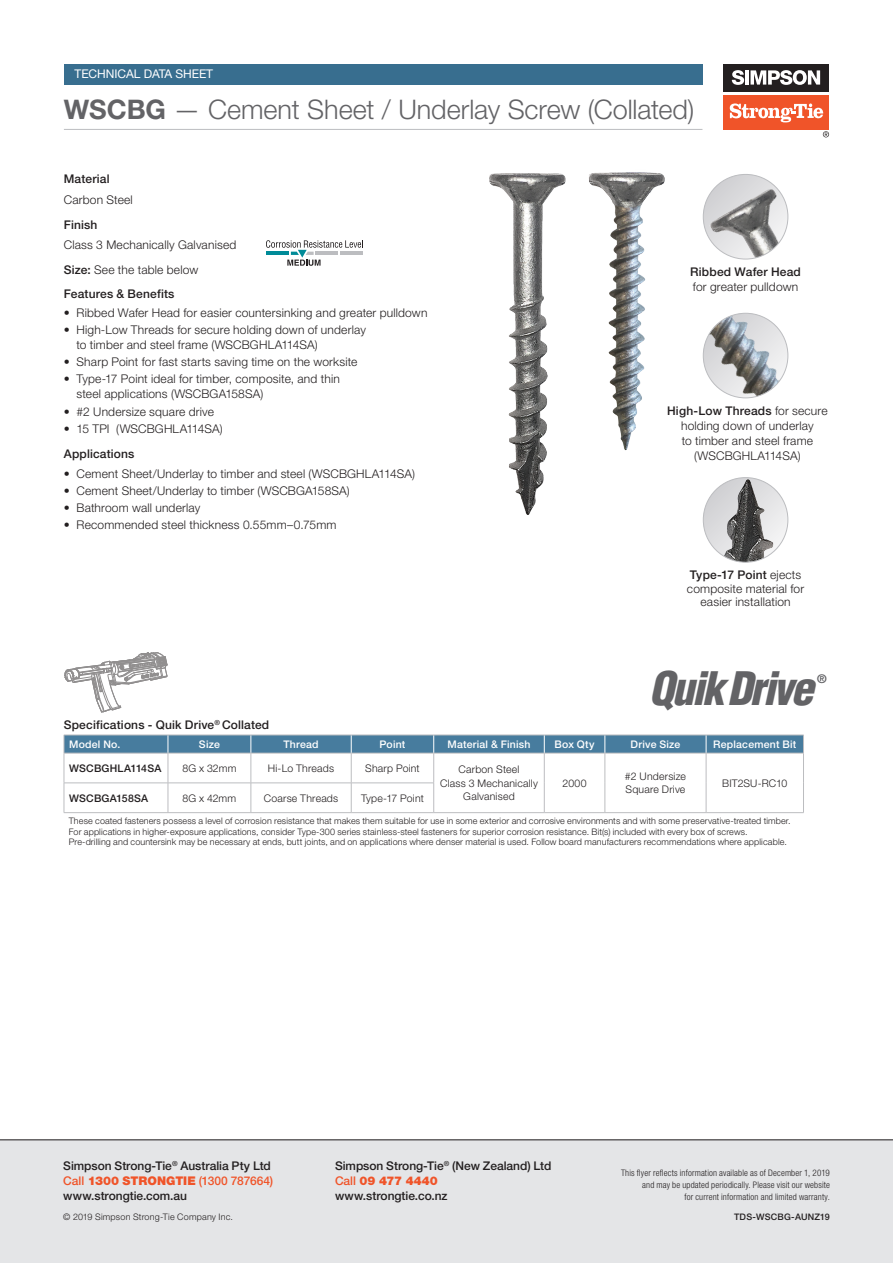
<style>
.page{position:relative;width:893px;height:1263px;background:#fff}
.page>*{position:absolute;margin:0;border:0;box-sizing:border-box;transform-origin:0 0}
.t1{font:italic 900 condensed 45px "Helvetica LT Std";letter-spacing:-.05em;color:#636366}
.t2{font:300 27px "Helvetica Neue LT Std";letter-spacing:-.005em;color:#636366}
.t3{font:300 12px/15px "Helvetica Neue LT Std";letter-spacing:.015em;color:#231f20}
.t4{font:500 12px/15px "Helvetica Neue LT Std";letter-spacing:.005em;color:#231f20}
.t5{font:12px "Helvetica Neue LT Std";letter-spacing:-.005em;color:#fff}
.t6{font:700 12px "Helvetica Neue LT Std";color:#636366}
.t7{font:300 10.5px/13.5px "Helvetica Neue LT Std";letter-spacing:.02em;color:#231f20;text-align:center}
.t8{font:500 10.5px "Helvetica Neue LT Std";letter-spacing:.02em;color:#fff}
.t9{font:500 10.5px "Helvetica Neue LT Std";letter-spacing:.02em;color:#231f20}
.t10{font:300 9px/10.5px "Helvetica Neue LT Std";letter-spacing:.015em;color:#231f20}
.t11{font:300 condensed 9px/12px "Helvetica Neue LT Std";letter-spacing:.015em;color:#231f20;text-align:right}
.t12{font:500 9px "Helvetica Neue LT Std";letter-spacing:.02em;color:#231f20}
.s1{font-weight:700}
.s2{font-weight:500}
.s3{color:#f05429}
.s4{font-weight:900;color:#f05429}
</style>
<div class="page">
<div style="left:64px;top:64px;width:638px;height:21px;background:#386e8f"></div>
<hr style="left:64px;top:129px;width:638px;height:1px;background:#bcbdc0">
<div style="left:723px;top:95px;width:106px;height:34px;background:#f05429"></div>
<div style="left:723px;top:64px;width:106px;height:28px;background:#231f20"></div>
<svg style="left:732px;top:70px;width:12px;height:15px"></svg>
<hr style="left:745px;top:70px;width:4px;height:15px;background:#fff">
<svg style="left:750px;top:70px;width:70px;height:15px"></svg>
<svg style="left:730px;top:103px;width:93px;height:19px"></svg>
<svg style="left:823px;top:131px;width:6px;height:6px"></svg>
<div style="left:0;top:1140px;width:893px;height:123px;background:#e4e5e7"></div>
<hr style="left:0;top:1139px;width:893px;height:1px;background:#231f20">
<svg style="left:64px;top:754px;width:739px;height:60px"></svg>
<hr style="left:168px;top:753px;width:1px;height:30px;background:#bcbdc0">
<hr style="left:251px;top:753px;width:1px;height:30px;background:#bcbdc0">
<hr style="left:351px;top:753px;width:1px;height:30px;background:#bcbdc0">
<hr style="left:433px;top:753px;width:1px;height:30px;background:#bcbdc0">
<hr style="left:544px;top:753px;width:1px;height:30px;background:#bcbdc0">
<hr style="left:605px;top:753px;width:1px;height:30px;background:#bcbdc0">
<hr style="left:706px;top:753px;width:1px;height:30px;background:#bcbdc0">
<hr style="left:803px;top:753px;width:1px;height:30px;background:#bcbdc0">
<hr style="left:64px;top:783px;width:104px;height:1px;background:#bcbdc0">
<hr style="left:168px;top:783px;width:83px;height:1px;background:#bcbdc0">
<svg style="left:168px;top:783px;width:1px;height:29px"></svg>
<hr style="left:251px;top:783px;width:100px;height:1px;background:#bcbdc0">
<svg style="left:251px;top:783px;width:1px;height:29px"></svg>
<hr style="left:351px;top:783px;width:83px;height:1px;background:#bcbdc0">
<svg style="left:351px;top:783px;width:1px;height:29px"></svg>
<svg style="left:433px;top:783px;width:1px;height:29px"></svg>
<svg style="left:544px;top:783px;width:1px;height:29px"></svg>
<svg style="left:605px;top:783px;width:1px;height:29px"></svg>
<svg style="left:706px;top:783px;width:1px;height:29px"></svg>
<svg style="left:803px;top:783px;width:1px;height:29px"></svg>
<hr style="left:64px;top:812px;width:104px;height:1px;background:#bcbdc0">
<hr style="left:168px;top:812px;width:83px;height:1px;background:#bcbdc0">
<hr style="left:251px;top:812px;width:100px;height:1px;background:#bcbdc0">
<hr style="left:351px;top:812px;width:83px;height:1px;background:#bcbdc0">
<hr style="left:434px;top:812px;width:110px;height:1px;background:#bcbdc0">
<hr style="left:544px;top:812px;width:61px;height:1px;background:#bcbdc0">
<hr style="left:605px;top:812px;width:101px;height:1px;background:#bcbdc0">
<hr style="left:706px;top:812px;width:98px;height:1px;background:#bcbdc0">
<hr style="left:64px;top:753px;width:104px;height:1px;background:#bcbdc0">
<hr style="left:168px;top:753px;width:83px;height:1px;background:#bcbdc0">
<hr style="left:251px;top:753px;width:100px;height:1px;background:#bcbdc0">
<hr style="left:351px;top:753px;width:83px;height:1px;background:#bcbdc0">
<hr style="left:434px;top:753px;width:110px;height:1px;background:#bcbdc0">
<hr style="left:544px;top:753px;width:61px;height:1px;background:#bcbdc0">
<hr style="left:605px;top:753px;width:101px;height:1px;background:#bcbdc0">
<hr style="left:706px;top:753px;width:98px;height:1px;background:#bcbdc0">
<hr style="left:64px;top:753px;width:1px;height:30px;background:#bcbdc0">
<svg style="left:64px;top:783px;width:1px;height:29px"></svg>
<svg style="left:64px;top:735px;width:740px;height:18px;background:#4e80a0"></svg>
<svg style="left:64px;top:652px;width:104px;height:61px"></svg>
<svg style="left:266px;top:240px;width:97px;height:26px"></svg>
<img style="left:489px;top:173px;width:77px;height:341px">
<svg style="left:703px;top:174px;width:85px;height:85px"></svg>
<img style="left:707px;top:187px;width:81px;height:72px">
<img style="left:703px;top:479px;width:85px;height:83px">
<img style="left:704px;top:313px;width:84px;height:85px">
<img style="left:589px;top:172px;width:76px;height:279px">
<p class="t5" style="left:75px;top:67px;width:140px">TECHNICAL DATA SHEET</p>
<h2 class="t2" style="left:64px;top:93px;width:632px"><span class="s1">WSCBG</span> — Cement Sheet / Underlay Screw (Collated)</h2>
<p class="t4" style="left:64px;top:171px;width:47px">Material</p>
<p class="t3" style="left:64px;top:192px;width:71px">Carbon Steel</p>
<p class="t4" style="left:64px;top:217px;width:35px">Finish</p>
<p class="t3" style="left:64px;top:232px;width:174px;line-height:25px">Class 3 Mechanically Galvanised<br><span class="s2">Size:</span> See the table below</p>
<p class="t4" style="left:64px;top:286px;width:112px">Features &amp; Benefits</p>
<p class="t3" style="left:64px;top:305px;width:365px">• Ribbed Wafer Head for easier countersinking and greater pulldown</p>
<p class="t3" style="left:77px;top:322px;width:291px;text-indent:-13px">• High-Low Threads for secure holding down of underlay to timber and steel frame (WSCBGHLA114SA)</p>
<p class="t3" style="left:64px;top:354px;width:295px">• Sharp Point for fast starts saving time on the worksite</p>
<p class="t3" style="left:77px;top:371px;width:265px;text-indent:-13px">• Type-17 Point ideal for timber, composite, and thin steel applications (WSCBGA158SA)</p>
<p class="t3" style="left:64px;top:404px;width:152px">• #2 Undersize square drive</p>
<p class="t3" style="left:64px;top:421px;width:160px">• 15 TPI (WSCBGHLA114SA)</p>
<p class="t4" style="left:64px;top:446px;width:72px">Applications</p>
<p class="t3" style="left:64px;top:466px;width:353px">• Cement Sheet/Underlay to timber and steel (WSCBGHLA114SA)</p>
<p class="t3" style="left:64px;top:483px;width:287px">• Cement Sheet/Underlay to timber (WSCBGA158SA)</p>
<p class="t3" style="left:64px;top:500px;width:138px">• Bathroom wall underlay</p>
<p class="t3" style="left:64px;top:517px;width:274px">• Recommended steel thickness 0.55mm–0.75mm</p>
<p class="t4" style="left:690px;top:264px;width:112px">Ribbed Wafer Head</p>
<p class="t3" style="left:693px;top:279px;width:107px">for greater pulldown</p>
<p class="t3" style="left:667px;top:403px;width:162px;text-align:center"><span class="s2">High-Low Threads</span> for secure holding down of underlay<br>to timber and steel frame (WSCBGHLA114SA)</p>
<p class="t3" style="left:687px;top:568px;width:119px;line-height:13.5px;text-align:center"><span class="s2">Type-17 Point</span> ejects composite material for easier installation</p>
<h1 class="t1" style="left:649px;top:660px;width:166px">QuikDrive</h1>
<p class="t6" style="left:817px;top:671px;width:11px">®</p>
<p class="t4" style="left:64px;top:717px;width:207px">Specifications - Quik Drive<sup>®</sup> Collated</p>
<p class="t8" style="left:69px;top:738px;width:53px">Model No.</p>
<p class="t8" style="left:199px;top:738px;width:22px">Size</p>
<p class="t8" style="left:283px;top:738px;width:37px">Thread</p>
<p class="t8" style="left:379px;top:738px;width:27px">Point</p>
<p class="t8" style="left:447px;top:738px;width:85px">Material &amp; Finish</p>
<p class="t8" style="left:555px;top:738px;width:42px">Box Qty</p>
<p class="t8" style="left:631px;top:738px;width:51px">Drive Size</p>
<p class="t8" style="left:713px;top:738px;width:85px">Replacement Bit</p>
<p class="t9" style="left:69px;top:762px;width:94px">WSCBGHLA114SA</p>
<p class="t7" style="left:182px;top:761px;width:56px">8G x 32mm</p>
<p class="t7" style="left:268px;top:761px;width:68px">Hi-Lo Threads</p>
<p class="t7" style="left:365px;top:761px;width:56px">Sharp Point</p>
<p class="t7" style="left:440px;top:762px;width:99px">Carbon Steel<br>Class 3 Mechanically<br>Galvanised</p>
<p class="t7" style="left:563px;top:776px;width:26px">2000</p>
<p class="t7" style="left:625px;top:769px;width:63px;text-align:left">#2 Undersize<br>Square Drive</p>
<p class="t7" style="left:722px;top:776px;width:67px">BIT2SU-RC10</p>
<p class="t9" style="left:69px;top:791px;width:80px">WSCBGA158SA</p>
<p class="t7" style="left:182px;top:791px;width:55px">8G x 42mm</p>
<p class="t7" style="left:264px;top:791px;width:76px">Coarse Threads</p>
<p class="t7" style="left:361px;top:791px;width:64px">Type-17 Point</p>
<p class="t10" style="left:69px;top:816px;width:723px">These coated fasteners possess a level of corrosion resistance that makes them suitable for use in some exterior and corrosive environments and with some preservative-treated timber.<br>For applications in higher-exposure applications, consider Type-300 series stainless-steel fasteners for superior corrosion resistance. Bit(s) included with every box of screws.<br>Pre-drilling and countersink may be necessary at ends, butt joints, and on applications where denser material is used. Follow board manufacturers recommendations where applicable.</p>
<p class="t4" style="left:63px;top:1158px;width:211px">Simpson Strong-Tie<sup>®</sup> Australia Pty Ltd<br><span class="s3">Call</span> <span class="s4">1300 STRONGTIE</span> <span class="s3">(1300 787664) </span>www.strongtie.com.au</p>
<p class="t4" style="left:335px;top:1158px;width:218px">Simpson Strong-Tie<sup>®</sup> (New Zealand) Ltd<br><span class="s3">Call</span> <span class="s4">09 477 4440 </span>www.strongtie.co.nz</p>
<p class="t10" style="left:63px;top:1212px;width:171px">© 2019 Simpson Strong‑Tie Company Inc.</p>
<p class="t12" style="left:734px;top:1212px;width:97px">TDS-WSCBG-AUNZ19</p>
<p class="t11" style="left:621px;top:1166px;width:210px">This flyer reflects information available as of December 1, 2019 and may be updated periodically. Please visit our website<br>for current information and limited warranty.</p>
</div>
